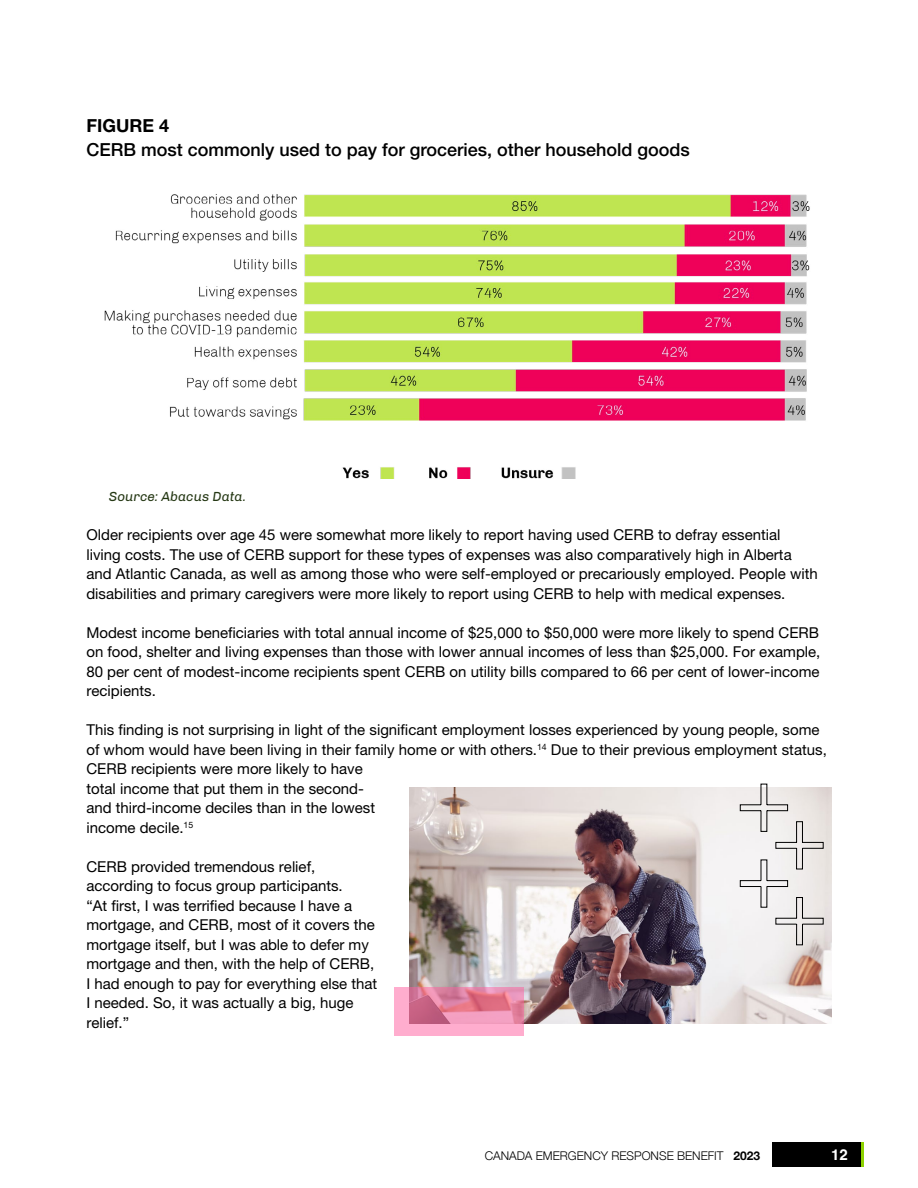
<style>
.page{position:relative;width:918px;height:1188px;background:#fff}
.page>*{position:absolute;margin:0;border:0;box-sizing:border-box;transform-origin:0 0}
.Figure_Name{font:500 18px "Helvetica Neue LT Pro";color:#000}
.Figure_Number{font:700 18px "Helvetica Neue LT Pro";color:#000}
.Basic_Body_Paragraph{font:15px/19.5px "Helvetica Neue LT Pro";color:#000}
.t1{font:700 15px "Helvetica";color:#fff}
.Figure_note_2{font:italic 13.5px "Chivo";color:#253814}
.t2{font:300 12px "Helvetica Neue";color:#000}
.s1{font-weight:700}
</style>
<div class="page">
<div style="left:773px;top:1142px;width:88px;height:24px;background:#000"></div>
<hr style="left:861px;top:1142px;width:3px;height:24px;background:#8dd200">
<img style="left:104px;top:194px;width:706px;height:285px">
<img style="left:410px;top:787px;width:422px;height:237px">
<svg style="left:740px;top:784px;width:83px;height:161px"></svg>
<svg style="left:394px;top:987px;width:130px;height:48px;background:#e88cab"></svg>
<p class="Figure_Number" style="left:86px;top:115px;width:84px">FIGURE 4</p>
<p class="Figure_Name" style="left:86px;top:139px;width:605px">CERB most commonly used to pay for groceries, other household goods</p>
<p class="Figure_note_2" style="left:109px;top:489px;width:139px">Source: Abacus Data.</p>
<p class="Basic_Body_Paragraph" style="left:86px;top:525px;width:733px">Older recipients over age 45 were somewhat more likely to report having used CERB to defray essential living costs. The use of CERB support for these types of expenses was also comparatively high in Alberta and Atlantic Canada, as well as among those who were self-employed or precariously employed. People with disabilities and primary caregivers were more likely to report using CERB to help with medical expenses.</p>
<p class="Basic_Body_Paragraph" style="left:86px;top:623px;width:736px;text-align:justify">Modest income beneficiaries with total annual income of $25,000 to $50,000 were more likely to spend CERB on food, shelter and living expenses than those with lower annual incomes of less than $25,000. For example, 80 per cent of modest-income recipients spent CERB on utility bills compared to 66 per cent of lower-income recipients.</p>
<p class="Basic_Body_Paragraph" style="left:86px;top:720px;width:742px">This finding is not surprising in light of the significant employment losses experienced by young people, some of whom would have been living in their family home or with others.<sup>14</sup> Due to their previous employment status, CERB recipients were more likely to have<br>total income that put them in the second-<br>and third-income deciles than in the lowest<br>income decile.<sup>15</sup></p>
<p class="Basic_Body_Paragraph" style="left:86px;top:857px;width:292px">CERB provided tremendous relief, according to focus group participants.<br>“At first, I was terrified because I have a mortgage, and CERB, most of it covers the mortgage itself, but I was able to defer my mortgage and then, with the help of CERB, I had enough to pay for everything else that I needed. So, it was actually a big, huge relief.”</p>
<p class="t2" style="left:485px;top:1146px;width:277px">CANADA EMERGENCY RESPONSE BENEFIT <span class="s1">2023</span></p>
<p class="t1" style="left:831px;top:1145px;width:18px">12</p>
</div>
